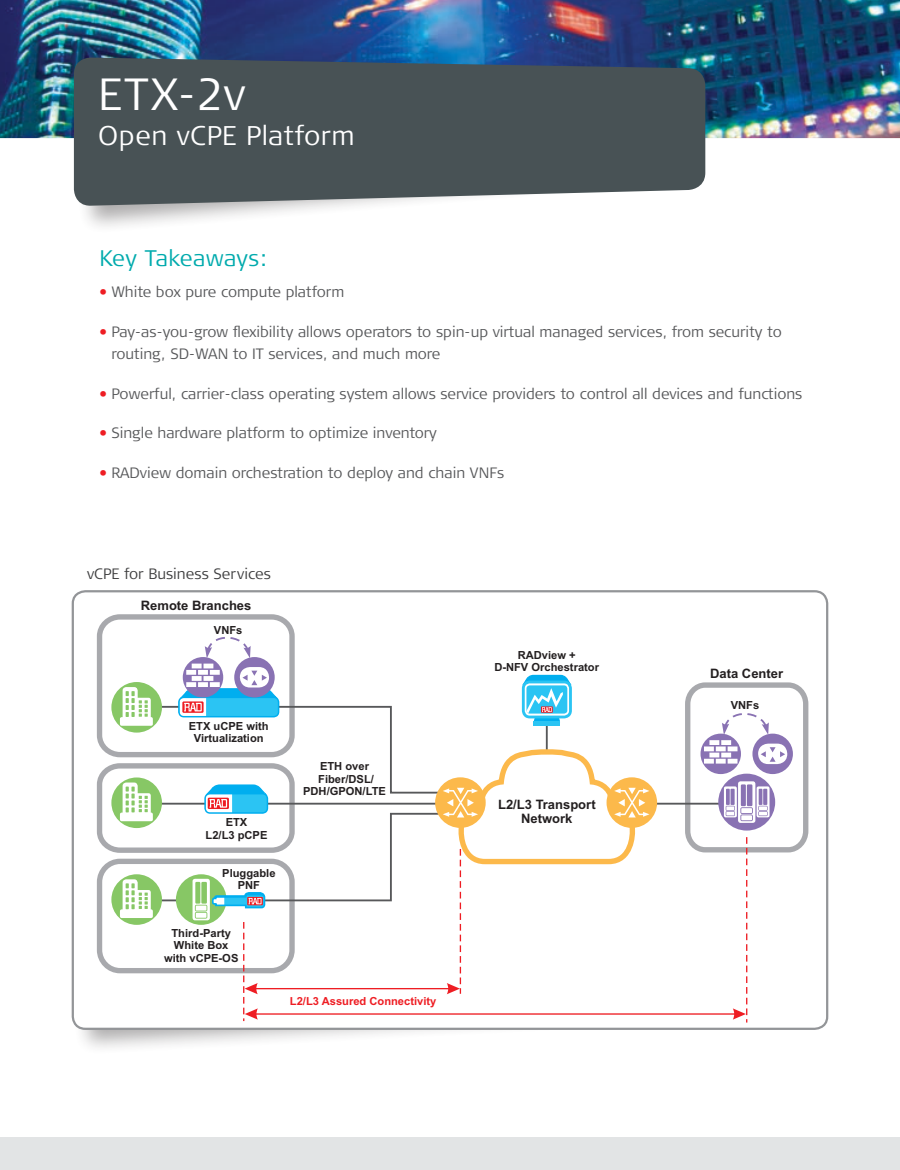
<style>
.page{position:relative;width:900px;height:1170px;background:#fff}
.page>*{position:absolute;margin:0;border:0;box-sizing:border-box;transform-origin:0 0}
.t1{font:300 45px "Signa Column";color:#fff}
.t2{font:300 27px "Signa Column";letter-spacing:.02em;color:#fff}
.t3{font:300 22.5px "Signa Column";letter-spacing:.02em;color:#00aaad}
.t4{font:300 15px/22.5px "Signa Column";color:#57585a}
.t5{font:300 15px "Signa Column";color:#3e3e3f}
.t6{font:700 13.05px/14.5px "Arial";color:#231f20;text-align:center}
.t7{font:700 11.1px/12.5px "Arial";color:#231f20;text-align:center}
.t8{font:700 11.1px "Arial";color:#ee1d23}
.s1{font-family:"Signa Normal";font-weight:700;color:#ee1d23}
</style>
<div class="page">
<img style="left:0;top:0;width:900px;height:138px">
<div style="left:77px;top:72px;width:628px;height:162px;background:#231f20;opacity:.75"></div>
<div style="left:0;top:1138px;width:900px;height:32px;background:#e2e4e5"></div>
<svg style="left:74px;top:57px;width:631px;height:149px;background:#4f5b60"></svg>
<div style="left:74px;top:612px;width:723px;height:443px;background:#231f20;opacity:.75"></div>
<div style="left:73px;top:591px;width:754px;height:438px;background:#fff;border-radius:13px"></div>
<div style="left:72px;top:590px;width:756px;height:440px;border:2px solid #939598;border-radius:13px"></div>
<div style="left:97px;top:614px;width:198px;height:143px;border:5px solid #a8a9ad;border-radius:20px"></div>
<div style="left:97px;top:859px;width:198px;height:114px;border:5px solid #a8a9ad;border-radius:21px"></div>
<hr style="left:546px;top:714px;width:2px;height:44px;background:#57585a">
<div style="left:97px;top:763px;width:198px;height:90px;border:5px solid #a8a9ad;border-radius:20px"></div>
<svg style="left:153px;top:705px;width:288px;height:197px"></svg>
<div style="left:685px;top:682px;width:123px;height:170px;border:5px solid #a8a9ad;border-radius:18px"></div>
<hr style="left:137px;top:803px;width:622px;height:2px;background:#57585a">
<hr style="left:251px;top:1013px;width:488px;height:2px;background:#ee1d23">
<svg style="left:733px;top:837px;width:14px;height:186px"></svg>
<svg style="left:522px;top:681px;width:50px;height:37px"></svg>
<svg style="left:522px;top:675px;width:49px;height:51px"></svg>
<div style="left:111px;top:874px;width:51px;height:51px;background:#87c765;border-radius:50%"></div>
<svg style="left:120px;top:879px;width:33px;height:39px"></svg>
<svg style="left:204px;top:784px;width:64px;height:30px"></svg>
<svg style="left:111px;top:777px;width:51px;height:51px"></svg>
<svg style="left:120px;top:783px;width:33px;height:38px"></svg>
<div style="left:111px;top:682px;width:51px;height:51px;background:#87c765;border-radius:50%"></div>
<svg style="left:120px;top:687px;width:33px;height:39px"></svg>
<svg style="left:205px;top:637px;width:46px;height:21px"></svg>
<svg style="left:183px;top:657px;width:40px;height:41px"></svg>
<div style="left:234px;top:657px;width:41px;height:41px;background:#8972b3;border-radius:50%"></div>
<svg style="left:178px;top:664px;width:101px;height:53px"></svg>
<hr style="left:251px;top:988px;width:202px;height:1px;background:#ee1d23">
<div style="left:701px;top:734px;width:40px;height:40px;background:#8972b3;border-radius:50%"></div>
<div style="left:752px;top:734px;width:41px;height:40px;background:#8972b3;border-radius:50%"></div>
<svg style="left:704px;top:713px;width:83px;height:51px"></svg>
<div style="left:435px;top:777px;width:51px;height:51px;background:#fcb94b;border-radius:50%"></div>
<div style="left:607px;top:777px;width:50px;height:51px;background:#fcb94b;border-radius:50%"></div>
<svg style="left:443px;top:745px;width:206px;height:249px"></svg>
<div style="left:718px;top:774px;width:57px;height:57px;background:#8972b3;border-radius:50%"></div>
<svg style="left:724px;top:781px;width:46px;height:42px"></svg>
<div style="left:176px;top:874px;width:50px;height:51px;background:#87c765;border-radius:50%"></div>
<svg style="left:193px;top:879px;width:73px;height:142px"></svg>
<h1 class="t1" style="left:98px;top:69px;width:149px">ETX-2v</h1>
<h2 class="t2" style="left:98px;top:120px;width:258px">Open vCPE Platform</h2>
<h3 class="t3" style="left:99px;top:246px;width:169px">Key Takeaways:</h3>
<p class="t4" style="left:99px;top:281px;width:246px"><span class="s1">•</span> White box pure compute platform</p>
<p class="t4" style="left:111px;top:321px;width:672px;text-indent:-12px"><span class="s1">•</span> Pay-as-you-grow flexibility allows operators to spin-up virtual managed services, from security to routing, SD-WAN to IT services, and much more</p>
<p class="t4" style="left:99px;top:383px;width:705px"><span class="s1">•</span> Powerful, carrier-class operating system allows service providers to control all devices and functions</p>
<p class="t4" style="left:99px;top:422px;width:339px"><span class="s1">•</span> Single hardware platform to optimize inventory</p>
<p class="t4" style="left:99px;top:462px;width:406px"><span class="s1">•</span> RADview domain orchestration to deploy and chain VNFs</p>
<p class="t5" style="left:87px;top:565px;width:185px">vCPE for Business Services</p>
<p class="t6" style="left:141px;top:599px;width:112px">Remote Branches</p>
<p class="t7" style="left:214px;top:625px;width:30px">VNFs</p>
<p class="t7" style="left:189px;top:721px;width:81px">ETX uCPE with<br>Virtualization</p>
<p class="t7" style="left:206px;top:817px;width:63px">ETX<br>L2/L3 pCPE</p>
<p class="t7" style="left:222px;top:868px;width:55px">Pluggable<br>PNF</p>
<p class="t7" style="left:303px;top:761px;width:84px">ETH over<br>Fiber/DSL/<br>PDH/GPON/LTE</p>
<p class="t7" style="left:172px;top:928px;width:61px">Third-Party</p>
<p class="t7" style="left:164px;top:952px;width:76px">with vCPE-OS</p>
<p class="t7" style="left:174px;top:940px;width:56px">White Box</p>
<p class="t8" style="left:290px;top:997px;width:148px">L2/L3 Assured Connectivity</p>
<p class="t7" style="left:494px;top:650px;width:106px">RADview +<br>D-NFV Orchestrator</p>
<p class="t6" style="left:498px;top:798px;width:99px">L2/L3 Transport<br>Network</p>
<p class="t6" style="left:710px;top:667px;width:75px">Data Center</p>
<p class="t7" style="left:731px;top:700px;width:30px">VNFs</p>
</div>
